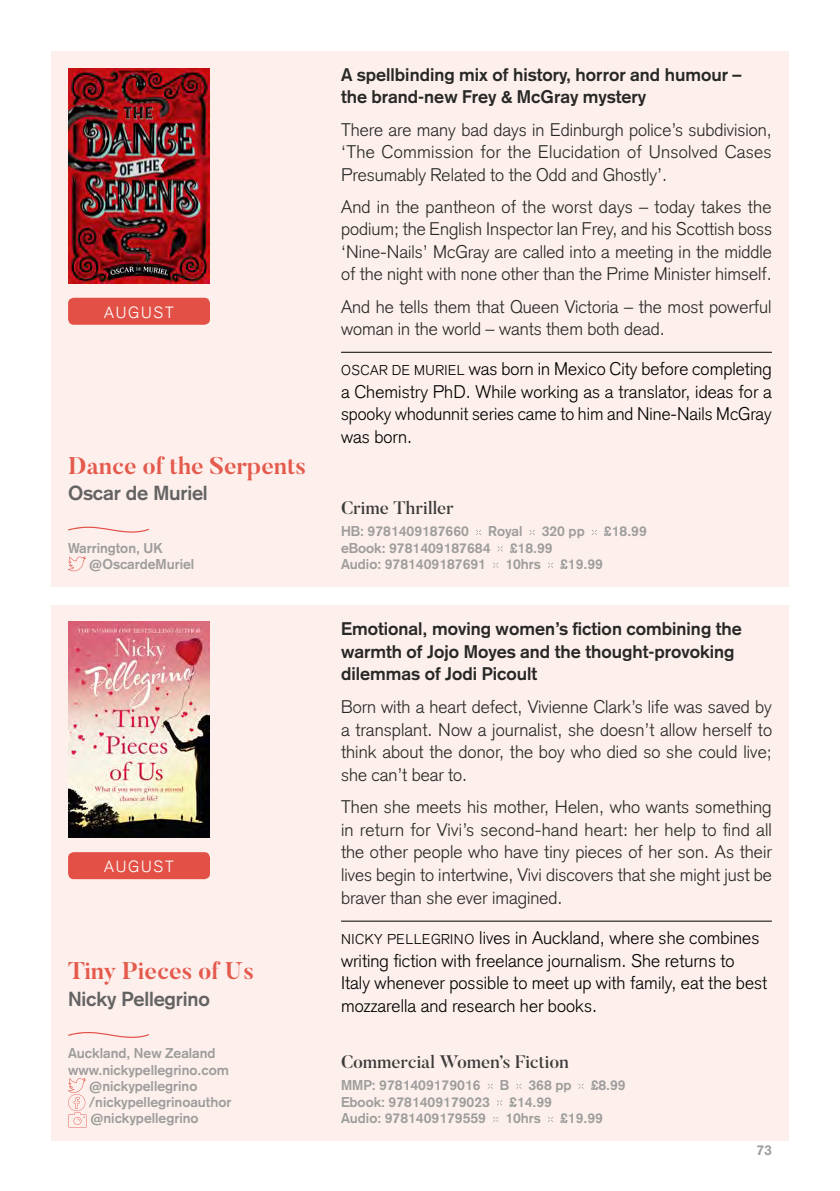
<style>
.page{position:relative;width:840px;height:1191px;background:#fff}
.page>*{position:absolute;margin:0;border:0;box-sizing:border-box;transform-origin:0 0}
.t1{font:700 24px "Butler";color:#e45a4d}
.t2{font:700 20px "Basic Commercial LT Std";letter-spacing:-.01em;color:#646363}
.t3{font:300 18px/22.6px "Basic Commercial LT Std";color:#282827;text-align:justify}
.t4{font:300 18px/22.4px "Basic Commercial LT Std";letter-spacing:.005em;color:#000;text-align:justify}
.t5{font:700 18px/22.6px "Basic Commercial LT Std";color:#282827}
.t6{font:500 18px "Butler";letter-spacing:.005em;color:#3c3c3b}
.t7{font:300 16px "Basic Commercial LT Std";letter-spacing:.115em;color:#fff}
.t8{font:700 14px/16.2px "Basic Commercial LT Std";color:#9d9d9c}
.s1{font-size:14px}
</style>
<div class="page">
<div style="left:51px;top:51px;width:737px;height:536px;background:#fdf0ec"></div>
<svg style="left:68px;top:526px;width:81px;height:6px"></svg>
<svg style="left:68px;top:556px;width:18px;height:15px"></svg>
<hr style="left:341px;top:352px;width:430px;height:1px;background:#000">
<svg style="left:476px;top:530px;width:5px;height:5px"></svg>
<svg style="left:529px;top:530px;width:5px;height:5px"></svg>
<svg style="left:591px;top:530px;width:5px;height:5px"></svg>
<svg style="left:497px;top:546px;width:5px;height:5px"></svg>
<svg style="left:493px;top:562px;width:5px;height:6px"></svg>
<svg style="left:548px;top:562px;width:5px;height:6px"></svg>
<div style="left:68px;top:298px;width:142px;height:27px;background:#e25046;border-radius:6px"></div>
<img style="left:68px;top:68px;width:142px;height:215px">
<div style="left:51px;top:604px;width:737px;height:536px;background:#fdf0ec"></div>
<svg style="left:68px;top:1032px;width:81px;height:6px"></svg>
<svg style="left:68px;top:1078px;width:19px;height:49px"></svg>
<hr style="left:341px;top:920px;width:430px;height:1px;background:#000">
<svg style="left:516px;top:1083px;width:5px;height:5px"></svg>
<svg style="left:578px;top:1083px;width:5px;height:5px"></svg>
<svg style="left:497px;top:1100px;width:5px;height:5px"></svg>
<svg style="left:493px;top:1117px;width:5px;height:5px"></svg>
<svg style="left:548px;top:1117px;width:5px;height:5px"></svg>
<div style="left:68px;top:852px;width:142px;height:27px;background:#e25046;border-radius:6px"></div>
<img style="left:68px;top:621px;width:142px;height:216px">
<p class="t7" style="left:104px;top:303px;width:71px">AUGUST</p>
<h1 class="t1" style="left:68px;top:450px;width:239px">Dance of the Serpents</h1>
<p class="t2" style="left:68px;top:481px;width:141px">Oscar de Muriel</p>
<p class="t8" style="left:89px;top:540px;width:106px;text-indent:-21px">Warrington, UK @OscardeMuriel</p>
<p class="t7" style="left:104px;top:857px;width:71px">AUGUST</p>
<h1 class="t1" style="left:68px;top:955px;width:187px">Tiny Pieces of Us</h1>
<p class="t2" style="left:68px;top:986px;width:143px">Nicky Pellegrino</p>
<p class="t8" style="left:68px;top:1045px;width:149px">Auckland, New Zealand</p>
<p class="t8" style="left:68px;top:1061px;width:162px">www.nickypellegrino.com</p>
<p class="t8" style="left:89px;top:1077px;width:110px">@nickypellegrino</p>
<p class="t8" style="left:89px;top:1094px;width:144px">/nickypellegrinoauthor</p>
<p class="t8" style="left:90px;top:1110px;width:110px">@nickypellegrino</p>
<p class="t5" style="left:341px;top:63px;width:402px">A spellbinding mix of history, horror and humour – the brand-new Frey &amp; McGray mystery</p>
<p class="t3" style="left:341px;top:118px;width:432px">There are many bad days in Edinburgh police’s subdivision, ‘The Commission for the Elucidation of Unsolved Cases Presumably Related to the Odd and Ghostly’.</p>
<p class="t3" style="left:341px;top:196px;width:432px">And in the pantheon of the worst days – today takes the podium; the English Inspector Ian Frey, and his Scottish boss ‘Nine-Nails’ McGray are called into a meeting in the middle of the night with none other than the Prime Minister himself.</p>
<p class="t3" style="left:341px;top:295px;width:432px">And he tells them that Queen Victoria – the most powerful woman in the world – wants them both dead.</p>
<p class="t4" style="left:341px;top:358px;width:432px"><span class="s1">OSCAR DE MURIEL</span> was born in Mexico City before completing a Chemistry PhD. While working as a translator, ideas for a spooky whodunnit series came to him and Nine-Nails McGray was born.</p>
<p class="t6" style="left:341px;top:496px;width:114px">Crime Thriller</p>
<p class="t8" style="left:341px;top:523px;width:129px">HB: 9781409187660</p>
<p class="t8" style="left:488px;top:523px;width:36px">Royal</p>
<p class="t8" style="left:541px;top:523px;width:44px">320 pp</p>
<p class="t8" style="left:603px;top:523px;width:44px">£18.99</p>
<p class="t8" style="left:341px;top:540px;width:151px">eBook: 9781409187684</p>
<p class="t8" style="left:509px;top:540px;width:44px">£18.99</p>
<p class="t8" style="left:341px;top:556px;width:146px">Audio: 9781409187691</p>
<p class="t8" style="left:505px;top:556px;width:37px">10hrs</p>
<p class="t8" style="left:560px;top:556px;width:44px">£19.99</p>
<p class="t5" style="left:341px;top:617px;width:402px">Emotional, moving women’s fiction combining the warmth of Jojo Moyes and the thought-provoking dilemmas of Jodi Picoult</p>
<p class="t3" style="left:341px;top:695px;width:432px">Born with a heart defect, Vivienne Clark’s life was saved by a transplant. Now a journalist, she doesn’t allow herself to think about the donor, the boy who died so she could live; she can’t bear to.</p>
<p class="t3" style="left:341px;top:796px;width:432px">Then she meets his mother, Helen, who wants something in return for Vivi’s second-hand heart: her help to find all the other people who have tiny pieces of her son. As their lives begin to intertwine, Vivi discovers that she might just be braver than she ever imagined.</p>
<p class="t4" style="left:341px;top:926px;width:427px;text-align:left"><span class="s1">NICKY PELLEGRINO</span> lives in Auckland, where she combines writing fiction with freelance journalism. She returns to Italy whenever possible to meet up with family, eat the best mozzarella and research her books.</p>
<p class="t6" style="left:341px;top:1050px;width:229px">Commercial Women’s Fiction</p>
<p class="t8" style="left:341px;top:1077px;width:141px">MMP: 9781409179016</p>
<p class="t8" style="left:499px;top:1077px;width:11px">B</p>
<p class="t8" style="left:528px;top:1077px;width:44px">368 pp</p>
<p class="t8" style="left:590px;top:1077px;width:37px">£8.99</p>
<p class="t8" style="left:341px;top:1093px;width:150px">Ebook: 9781409179023</p>
<p class="t8" style="left:509px;top:1093px;width:44px">£14.99</p>
<p class="t8" style="left:341px;top:1110px;width:146px">Audio: 9781409179559</p>
<p class="t8" style="left:505px;top:1110px;width:37px">10hrs</p>
<p class="t8" style="left:560px;top:1110px;width:44px">£19.99</p>
<p class="t8" style="left:756px;top:1141px;width:17px">73</p>
</div>
